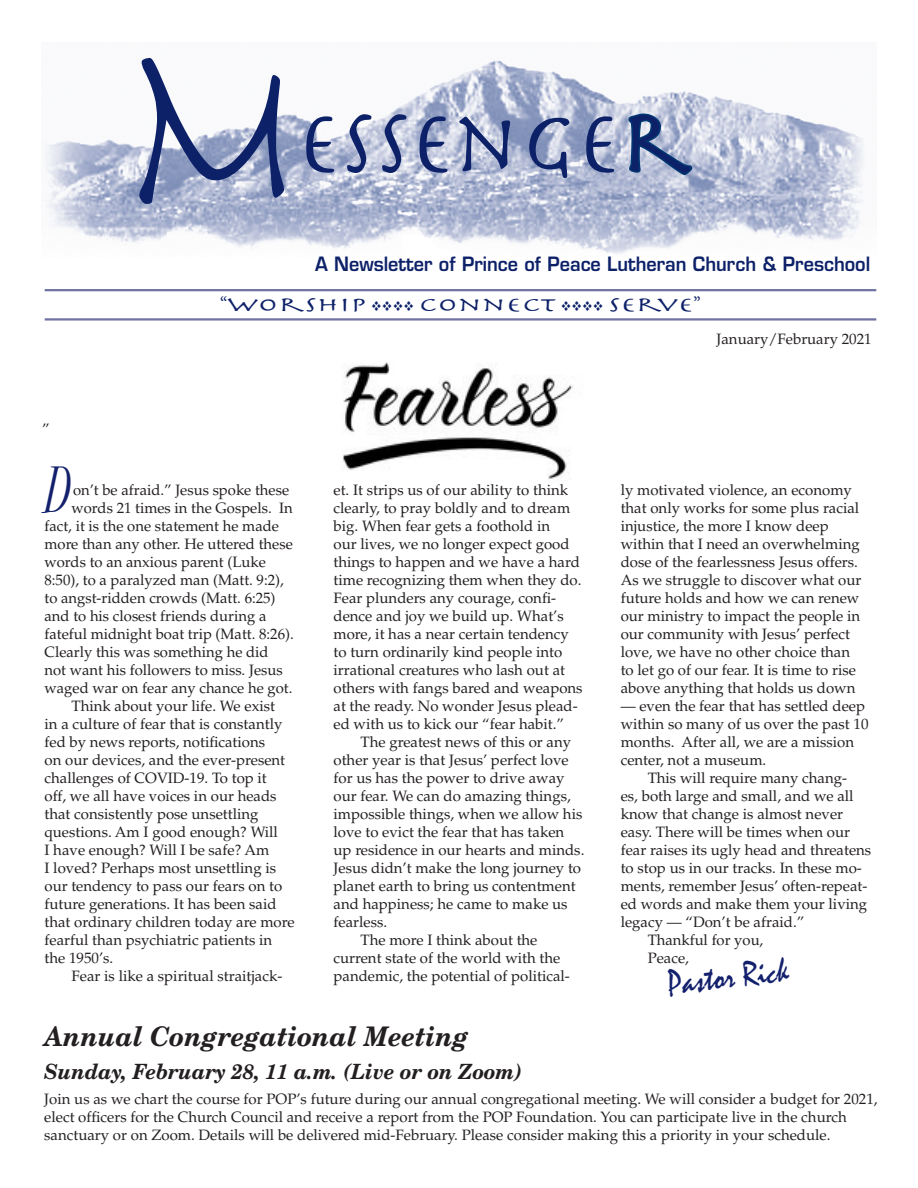
<style>
.page{position:relative;width:918px;height:1188px;background:#fff}
.page>*{position:absolute;margin:0;border:0;box-sizing:border-box;transform-origin:0 0}
.t1{font:243px "Herculanum";color:#0d2169;scale:.59 1}
.t2{font:90px "Herculanum";color:#0d2169}
.Body_text{font:italic 64.8px "Bodoni Svty Two ITCTT";color:#13206c;scale:.56 1}
.Announcement{font:36px "Mistral";color:#13206c;scale:.9 1}
.Headline{font:italic 700 27px "New Century Schlbk";color:#231f20;scale:.95 1}
.Headline-2{font:italic 700 21px "New Century Schlbk";color:#231f20;scale:.95 1}
.Body_text-2{font:20.7px "Herculanum";color:#0d2169;scale:1.57 1}
.Body_text-3{font:600 19.2px "Eurostile";color:#0d2169;scale:.93 1}
.Text{font:15px/18px "Palatino";color:#231f20}
.Body_text-4{font:15px "Palatino";color:#231f20}
.s1{font-family:"Minion Pro"}
</style>
<div class="page">
<hr style="left:45px;top:289px;width:831px;height:2px;background:#7072a3">
<hr style="left:45px;top:318px;width:831px;height:3px;background:#7072a3">
<img style="left:45px;top:60px;width:819px;height:194px">
<svg style="left:627px;top:112px;width:68px;height:65px;background:#96a7c5"></svg>
<img style="left:342px;top:362px;width:231px;height:117px">
<p class="t1" style="left:129px;top:-29px;width:286px">M</p>
<p class="t2" style="left:297px;top:86px;width:396px">ESSENGER</p>
<p class="Body_text-3" style="left:315px;top:252px;width:598px">A Newsletter of Prince of Peace Lutheran Church &amp; Preschool</p>
<p class="Text" style="left:42px;top:420px;width:9px">”</p>
<p class="Body_text-2" style="left:220px;top:291px;width:308px"><span class="s1">“</span>WORSHIP ❖❖❖❖ CONNECT ❖❖❖❖ SERVE<span class="s1">”</span></p>
<p class="Body_text-4" style="left:716px;top:331px;width:157px">January/February 2021</p>
<p class="Body_text" style="left:44px;top:433px;width:47px">D</p>
<p class="Text" style="left:73px;top:482px;width:218px">on’t be afraid.” Jesus spoke these</p>
<p class="Text" style="left:72px;top:500px;width:223px">words 21 times in the Gospels. In</p>
<p class="Text" style="left:45px;top:518px;width:236px">fact, it is the one statement he made</p>
<p class="Text" style="left:45px;top:536px;width:250px">more than any other. He uttered these</p>
<p class="Text" style="left:45px;top:554px;width:223px">words to an anxious parent (Luke</p>
<p class="Text" style="left:45px;top:572px;width:241px">8:50), to a paralyzed man (Matt. 9:2),</p>
<p class="Text" style="left:45px;top:590px;width:233px">to angst-ridden crowds (Matt. 6:25)</p>
<p class="Text" style="left:45px;top:608px;width:223px">and to his closest friends during a</p>
<p class="Text" style="left:45px;top:626px;width:251px">fateful midnight boat trip (Matt. 8:26).</p>
<p class="Text" style="left:45px;top:644px;width:226px">Clearly this was something he did</p>
<p class="Text" style="left:45px;top:662px;width:240px">not want his followers to miss. Jesus</p>
<p class="Text" style="left:45px;top:680px;width:250px">waged war on fear any chance he got.</p>
<p class="Text" style="left:45px;top:698px;width:252px;text-indent:27px">Think about your life. We exist<br>in a culture of fear that is constantly fed by news reports, notifications<br>on our devices, and the ever-present challenges of COVID-19. To top it<br>off, we all have voices in our heads that consistently pose unsettling questions. Am I good enough? Will<br>I have enough? Will I be safe? Am<br>I loved? Perhaps most unsettling is our tendency to pass our fears on to future generations. It has been said that ordinary children today are more fearful than psychiatric patients in the 1950’s.</p>
<p class="Text" style="left:72px;top:968px;width:212px">Fear is like a spiritual straitjack-</p>
<p class="Text" style="left:334px;top:482px;width:251px">et. It strips us of our ability to think clearly, to pray boldly and to dream big. When fear gets a foothold in<br>our lives, we no longer expect good things to happen and we have a hard time recognizing them when they do.<br>Fear plunders any courage, confi&shy;dence and joy we build up. What’s more, it has a near certain tendency to turn ordinarily kind people into irrational creatures who lash out at others with fangs bared and weapons at the ready. No wonder Jesus plead&shy;ed with us to kick our “fear habit.”</p>
<p class="Text" style="left:334px;top:734px;width:252px;text-indent:27px">The greatest news of this or any other year is that Jesus’ perfect love for us has the power to drive away our fear. We can do amazing things, impossible things, when we allow his love to evict the fear that has taken up residence in our hearts and minds.<br>Jesus didn’t make the long journey to planet earth to bring us contentment and happiness; he came to make us fearless.</p>
<p class="Text" style="left:334px;top:932px;width:238px;text-indent:27px">The more I think about the current state of the world with the pandemic, the potential of political-</p>
<p class="Text" style="left:621px;top:482px;width:242px">ly motivated violence, an economy that only works for some plus racial injustice, the more I know deep within that I need an overwhelming dose of the fearlessness Jesus offers.<br>As we struggle to discover what our future holds and how we can renew our ministry to impact the people in our community with Jesus’ perfect love, we have no other choice than to let go of our fear. It is time to rise above anything that holds us down</p>
<p class="Text" style="left:621px;top:698px;width:249px">— even the fear that has settled deep within so many of us over the past 10 months. After all, we are a mission center, not a museum.</p>
<p class="Text" style="left:621px;top:770px;width:252px;text-indent:27px">This will require many chang-<br>es, both large and small, and we all know that change is almost never easy. There will be times when our fear raises its ugly head and threatens to stop us in our tracks. In these mo&shy;ments, remember Jesus’ often-repeat&shy;ed words and make them your living legacy — “Don’t be afraid.”</p>
<p class="Text" style="left:648px;top:932px;width:117px">Thankful for you,</p>
<p class="Text" style="left:648px;top:950px;width:43px">Peace,</p>
<p class="Announcement" style="left:665px;top:964px;width:137px;rotate:-7deg">Pastor Rick</p>
<p class="Headline" style="left:44px;top:1019px;width:448px">Annual Congregational Meeting</p>
<p class="Headline-2" style="left:44px;top:1058px;width:505px">Sunday, February 28, 11 a.m. (Live or on Zoom)</p>
<p class="Text" style="left:44px;top:1090px;width:835px">Join us as we chart the course for POP’s future during our annual congregational meeting. We will consider a budget for 2021, elect officers for the Church Council and receive a report from the POP Foundation. You can participate live in the church sanctuary or on Zoom. Details will be delivered mid-February. Please consider making this a priority in your schedule.</p>
</div>
